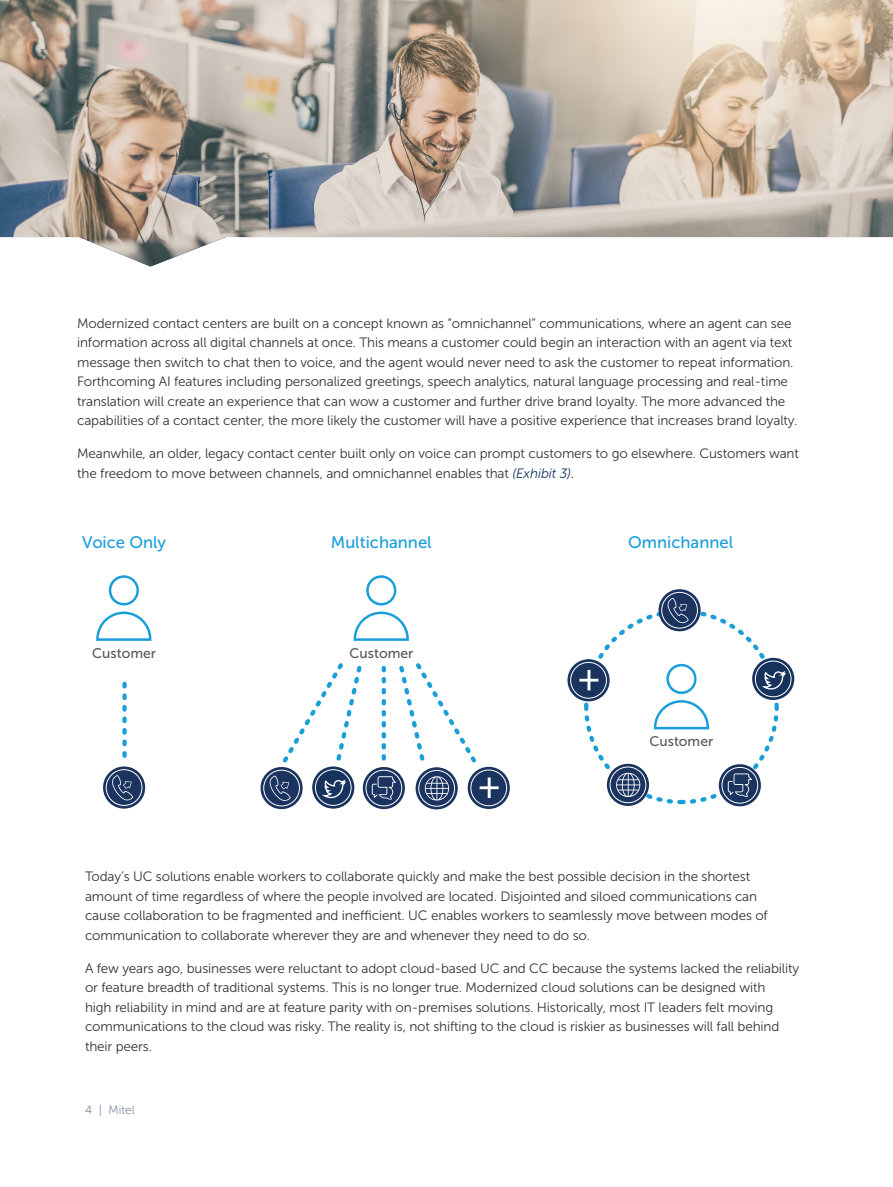
<style>
.page{position:relative;width:893px;height:1187px;background:#fff}
.page>*{position:absolute;margin:0;border:0;box-sizing:border-box;transform-origin:0 0}
.t1{font:16.65px "Museo Sans 500";color:#199eda}
.t2{font:13.95px "Museo Sans 500";color:#57585a}
.body_text{font:13.5px/19.5px "Museo Sans 300";letter-spacing:-.01em;color:#333}
.t3{font:12px "Museo Sans 100";color:#445b7f}
.s1{font-style:italic;color:#15325f}
.s2{color:#000}
</style>
<div class="page">
<img style="left:0;top:0;width:893px;height:266px">
<svg style="left:109px;top:575px;width:30px;height:30px"></svg>
<svg style="left:96px;top:611px;width:55px;height:29px"></svg>
<svg style="left:366px;top:575px;width:31px;height:30px"></svg>
<svg style="left:354px;top:611px;width:55px;height:29px"></svg>
<svg style="left:122px;top:683px;width:5px;height:72px"></svg>
<svg style="left:752px;top:657px;width:42px;height:43px"></svg>
<div style="left:755px;top:660px;width:36px;height:37px;border:1px solid #fff;border-radius:50%"></div>
<svg style="left:103px;top:766px;width:43px;height:43px"></svg>
<svg style="left:468px;top:766px;width:42px;height:43px"></svg>
<div style="left:471px;top:769px;width:36px;height:37px;border:1px solid #fff;border-radius:50%"></div>
<svg style="left:567px;top:659px;width:43px;height:42px"></svg>
<div style="left:570px;top:662px;width:37px;height:36px;border:1px solid #fff;border-radius:50%"></div>
<svg style="left:579px;top:589px;width:208px;height:218px"></svg>
<svg style="left:260px;top:663px;width:239px;height:147px"></svg>
<p class="body_text" style="left:77px;top:313px;width:722px">Modernized contact centers are built on a concept known as “omnichannel” communications, where an agent can see information across all digital channels at once. This means a customer could begin an interaction with an agent via text message then switch to chat then to voice, and the agent would never need to ask the customer to repeat information.<br>Forthcoming AI features including personalized greetings, speech analytics, natural language processing and real-time translation will create an experience that can wow a customer and further drive brand loyalty. The more advanced the capabilities of a contact center, the more likely the customer will have a positive experience that increases brand loyalty.</p>
<p class="body_text" style="left:77px;top:444px;width:723px">Meanwhile, an older, legacy contact center built only on voice can prompt customers to go elsewhere. Customers want the freedom to move between channels, and omnichannel enables that <span class="s1">(Exhibit 3)</span><span class="s2">.</span></p>
<p class="t1" style="left:82px;top:533px;width:85px">Voice Only</p>
<p class="t1" style="left:331px;top:533px;width:102px">Multichannel</p>
<p class="t1" style="left:628px;top:533px;width:106px">Omnichannel</p>
<p class="t2" style="left:92px;top:646px;width:65px">Customer</p>
<p class="t2" style="left:350px;top:646px;width:65px">Customer</p>
<p class="t2" style="left:649px;top:733px;width:65px">Customer</p>
<p class="body_text" style="left:85px;top:866px;width:684px">Today’s UC solutions enable workers to collaborate quickly and make the best possible decision in the shortest amount of time regardless of where the people involved are located. Disjointed and siloed communications can cause collaboration to be fragmented and inefficient. UC enables workers to seamlessly move between modes of communication to collaborate wherever they are and whenever they need to do so.</p>
<p class="body_text" style="left:85px;top:958px;width:716px">A few years ago, businesses were reluctant to adopt cloud-based UC and CC because the systems lacked the reliability or feature breadth of traditional systems. This is no longer true. Modernized cloud solutions can be designed with<br>high reliability in mind and are at feature parity with on-premises solutions. Historically, most IT leaders felt moving communications to the cloud was risky. The reality is, not shifting to the cloud is riskier as businesses will fall behind their peers.</p>
<p class="t3" style="left:85px;top:1103px;width:51px">4 | Mitel</p>
</div>
